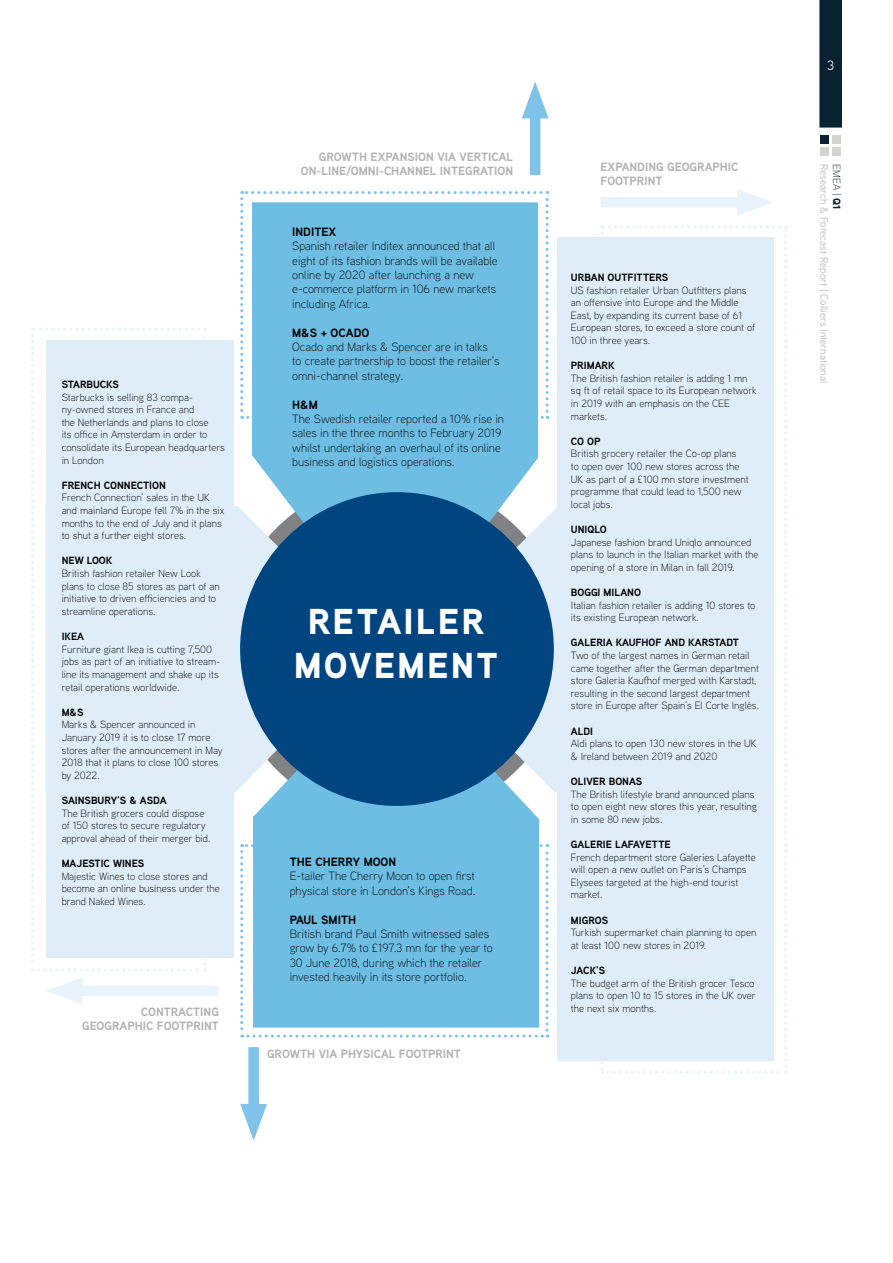
<style>
.page{position:relative;width:893px;height:1263px;background:#fff}
.page>*{position:absolute;margin:0;border:0;box-sizing:border-box;transform-origin:0 0}
.t1{font:900 36px/43.2px "Aaux Next";letter-spacing:.06em;color:#fff;text-align:center}
.t2{font:13.5px "Aaux Next";color:#fff}
.t3{font:300 12px/14.4px "Aaux Next";color:#000}
.t4{font:700 12px/14.4px "Aaux Next";color:#b3b2b2;text-align:right}
.t5{font:700 12px "Aaux Next";color:#000}
.t6{font:300 10.5px/12.6px "Aaux Next";color:#000}
.t7{font:700 10.5px "Aaux Next";color:#000}
.t8{font:10.5px/12.6px "Aaux Next";color:#b3b2b2}
.s1{font-weight:300;color:#092231}
.s2{font-weight:900;color:#092231}
</style>
<div class="page">
<div style="left:819px;top:0;width:23px;height:128px;background:#092231"></div>
<div style="left:820px;top:135px;width:9px;height:8px;background:#092231"></div>
<div style="left:833px;top:135px;width:8px;height:8px;background:#d2d2d1"></div>
<div style="left:820px;top:147px;width:9px;height:9px;background:#d2d2d1"></div>
<div style="left:833px;top:147px;width:8px;height:9px;background:#d2d2d1"></div>
<svg style="left:240px;top:844px;width:309px;height:193px"></svg>
<svg style="left:601px;top:225px;width:186px;height:849px"></svg>
<svg style="left:240px;top:191px;width:309px;height:228px"></svg>
<svg style="left:31px;top:328px;width:175px;height:643px"></svg>
<div style="left:46px;top:340px;width:188px;height:618px;background:#deedf7"></div>
<div style="left:252px;top:202px;width:286px;height:304px;background:#6ebde3"></div>
<svg style="left:463px;top:506px;width:94px;height:286px;fill:#deedf7"></svg>
<div style="left:253px;top:717px;width:286px;height:311px;background:#6ebde3"></div>
<svg style="left:234px;top:506px;width:97px;height:286px;fill:#deedf7"></svg>
<div style="left:240px;top:492px;width:314px;height:314px;background:#004580;border-radius:50%"></div>
<div style="left:557px;top:237px;width:217px;height:824px;background:#deedf7"></div>
<div style="left:67px;top:985px;width:152px;height:11px;background:#e8f3fb"></div>
<svg style="left:46px;top:978px;width:36px;height:26px"></svg>
<div style="left:600px;top:197px;width:152px;height:10px;background:#e8f3fb"></div>
<svg style="left:737px;top:189px;width:36px;height:27px"></svg>
<div style="left:248px;top:1047px;width:11px;height:72px;background:#80c2e8"></div>
<svg style="left:240px;top:1104px;width:27px;height:37px"></svg>
<div style="left:530px;top:103px;width:10px;height:72px;background:#80c2e8"></div>
<svg style="left:522px;top:82px;width:27px;height:36px"></svg>
<p class="t7" style="left:62px;top:377px;width:59px">STARBUCKS</p>
<p class="t6" style="left:62px;top:390px;width:165px">Starbucks is selling 83 compa&shy;ny-owned stores in France and<br>the Netherlands and plans to close<br>its office in Amsterdam in order to consolidate its European headquarters in London</p>
<p class="t7" style="left:62px;top:478px;width:106px">FRENCH CONNECTION</p>
<p class="t6" style="left:62px;top:491px;width:164px">French Connection’ sales in the UK and mainland Europe fell 7% in the six months to the end of July and it plans to shut a further eight stores.</p>
<p class="t7" style="left:62px;top:553px;width:52px">NEW LOOK</p>
<p class="t6" style="left:62px;top:567px;width:160px">British fashion retailer New Look plans to close 85 stores as part of an initiative to driven efficiencies and to streamline operations.</p>
<p class="t7" style="left:62px;top:629px;width:24px">IKEA</p>
<p class="t6" style="left:62px;top:642px;width:160px">Furniture giant Ikea is cutting 7,500 jobs as part of an initiative to stream&shy;line its management and shake up its retail operations worldwide.</p>
<p class="t7" style="left:62px;top:705px;width:23px">M&amp;S</p>
<p class="t6" style="left:62px;top:718px;width:163px">Marks &amp; Spencer announced in<br>January 2019 it is to close 17 more stores after the announcement in May<br>2018 that it plans to close 100 stores by 2022.</p>
<p class="t7" style="left:62px;top:793px;width:106px">SAINSBURY’S &amp; ASDA</p>
<p class="t6" style="left:62px;top:806px;width:150px">The British grocers could dispose of 150 stores to secure regulatory approval ahead of their merger bid.</p>
<p class="t7" style="left:62px;top:856px;width:84px">MAJESTIC WINES</p>
<p class="t6" style="left:62px;top:869px;width:160px">Majestic Wines to close stores and become an online business under the brand Naked Wines.</p>
<p class="t4" style="left:82px;top:1004px;width:138px">CONTRACTING<br>GEOGRAPHIC FOOTPRINT</p>
<p class="t4" style="left:301px;top:149px;width:214px">GROWTH EXPANSION VIA VERTICAL<br>ON-LINE/OMNI-CHANNEL INTEGRATION</p>
<p class="t5" style="left:292px;top:223px;width:46px">INDITEX</p>
<p class="t3" style="left:292px;top:238px;width:207px">Spanish retailer Inditex announced that all eight of its fashion brands will be available online by 2020 after launching a new e-commerce platform in 106 new markets including Africa.</p>
<p class="t5" style="left:292px;top:324px;width:79px">M&amp;S + OCADO</p>
<p class="t3" style="left:292px;top:339px;width:209px">Ocado and Marks &amp; Spencer are in talks to create partnership to boost the retailer’s omni-channel strategy.</p>
<p class="t5" style="left:292px;top:396px;width:27px">H&amp;M</p>
<p class="t3" style="left:292px;top:411px;width:213px">The Swedish retailer reported a 10% rise in sales in the three months to February 2019 whilst undertaking an overhaul of its online business and logistics operations.</p>
<h1 class="t1" style="left:294px;top:600px;width:205px">RETAILER<br>MOVEMENT</h1>
<p class="t5" style="left:290px;top:853px;width:108px">THE CHERRY MOON</p>
<p class="t3" style="left:290px;top:868px;width:187px">E-tailer The Cherry Moon to open first physical store in London’s Kings Road.</p>
<p class="t5" style="left:290px;top:911px;width:68px">PAUL SMITH</p>
<p class="t3" style="left:290px;top:926px;width:205px">British brand Paul Smith witnessed sales grow by 6.7% to £197.3 mn for the year to 30 June 2018, during which the retailer invested heavily in its store portfolio.</p>
<p class="t4" style="left:267px;top:1046px;width:195px">GROWTH VIA PHYSICAL FOOTPRINT</p>
<p class="t4" style="left:600px;top:159px;width:139px;text-align:left">EXPANDING GEOGRAPHIC<br>FOOTPRINT</p>
<p class="t7" style="left:571px;top:270px;width:99px">URBAN OUTFITTERS</p>
<p class="t6" style="left:571px;top:283px;width:186px">US fashion retailer Urban Outfitters plans an offensive into Europe and the Middle East, by expanding its current base of 61<br>European stores, to exceed a store count of 100 in three years.</p>
<p class="t7" style="left:571px;top:358px;width:45px">PRIMARK</p>
<p class="t6" style="left:571px;top:371px;width:187px">The British fashion retailer is adding 1 mn sq ft of retail space to its European network in 2019 with an emphasis on the CEE markets.</p>
<p class="t7" style="left:571px;top:434px;width:31px">CO OP</p>
<p class="t6" style="left:571px;top:447px;width:179px">British grocery retailer the Co-op plans<br>to open over 100 new stores across the UK as part of a £100 mn store investment programme that could lead to 1,500 new local jobs.</p>
<p class="t7" style="left:571px;top:522px;width:37px">UNIQLO</p>
<p class="t6" style="left:571px;top:535px;width:189px">Japanese fashion brand Uniqlo announced plans to launch in the Italian market with the opening of a store in Milan in fall 2019.</p>
<p class="t7" style="left:571px;top:585px;width:72px">BOGGI MILANO</p>
<p class="t6" style="left:571px;top:598px;width:186px">Italian fashion retailer is adding 10 stores to its existing European network.</p>
<p class="t7" style="left:571px;top:635px;width:170px">GALERIA KAUFHOF AND KARSTADT</p>
<p class="t6" style="left:571px;top:649px;width:190px">Two of the largest names in German retail came together after the German department store Galeria Kaufhof merged with Karstadt, resulting in the second largest department store in Europe after Spain’s El Corte Inglés.</p>
<p class="t7" style="left:571px;top:723px;width:24px">ALDI</p>
<p class="t6" style="left:571px;top:737px;width:187px">Aldi plans to open 130 new stores in the UK &amp; Ireland between 2019 and 2020</p>
<p class="t7" style="left:571px;top:774px;width:73px">OLIVER BONAS</p>
<p class="t6" style="left:571px;top:787px;width:188px">The British lifestyle brand announced plans to open eight new stores this year, resulting in some 80 new jobs.</p>
<p class="t7" style="left:571px;top:837px;width:101px">GALERIE LAFAYETTE</p>
<p class="t6" style="left:571px;top:850px;width:186px">French department store Galeries Lafayette will open a new outlet on Paris’s Champs Elysees targeted at the high-end tourist market.</p>
<p class="t7" style="left:571px;top:912px;width:39px">MIGROS</p>
<p class="t6" style="left:571px;top:926px;width:187px">Turkish supermarket chain planning to open at least 100 new stores in 2019.</p>
<p class="t7" style="left:571px;top:963px;width:36px">JACK’S</p>
<p class="t6" style="left:571px;top:976px;width:186px">The budget arm of the British grocer Tesco plans to open 10 to 15 stores in the UK over the next six months.</p>
<p class="t2" style="left:827px;top:56px;width:9px">3</p>
<p class="t8" style="left:843px;top:164px;width:220px;rotate:90deg"><span class="s1">EMEA |</span> <span class="s2">Q1<br></span>Research &amp; Forecast Report | Colliers International</p>
</div>
